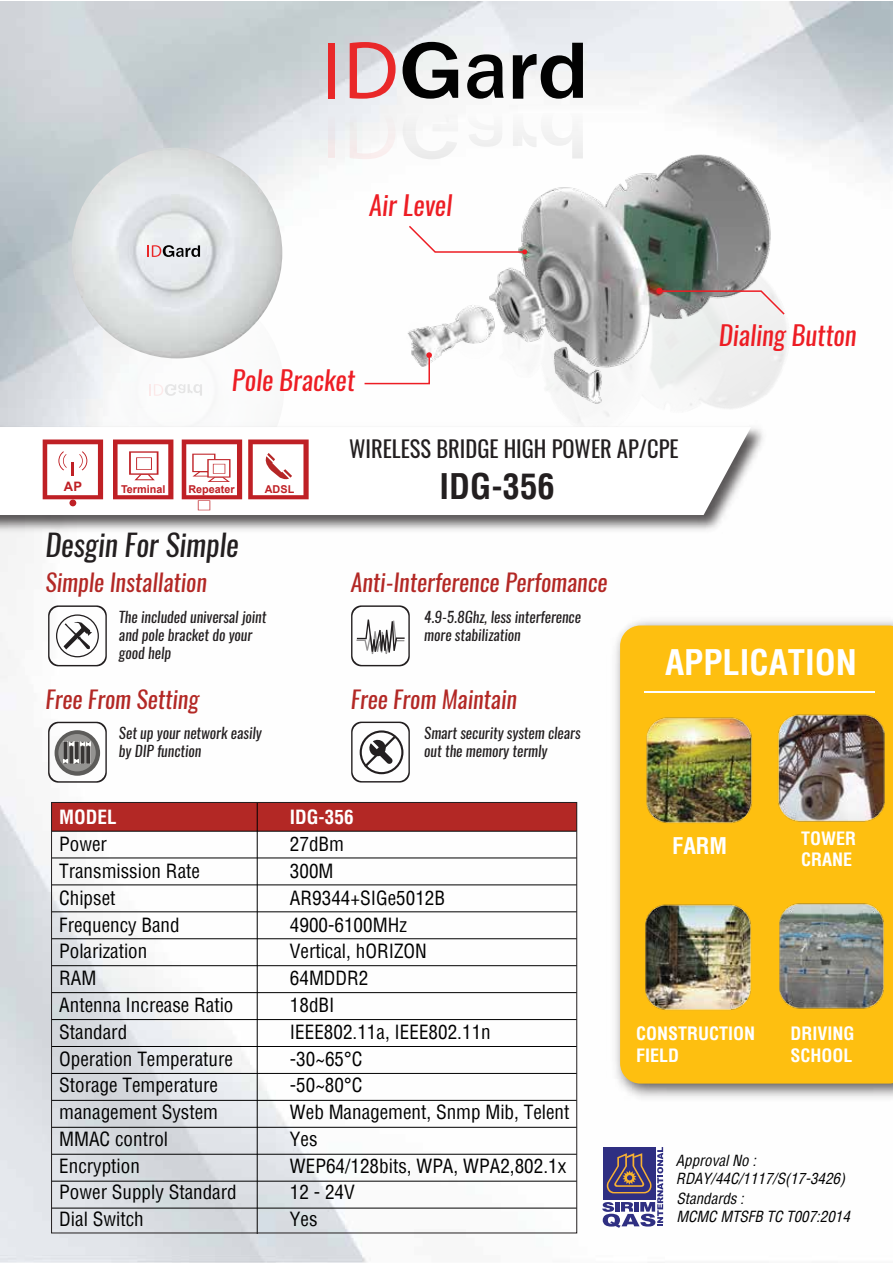
<style>
.page{position:relative;width:893px;height:1263px;background:#fff}
.page>*{position:absolute;margin:0;border:0;box-sizing:border-box;transform-origin:0 0}
.t1{font:700 condensed 34.5px "Helvetica";color:#fff}
.t2{font:700 condensed 34.5px "Helvetica";color:#231f20}
.t3{font:italic 30px "Oswald";color:#231f20}
.t4{font:italic 26.7px "Oswald";color:#ed1d24}
.t5{font:italic 24px "Oswald";color:#b32825}
.t6{font:22.5px "Oswald";color:#231f20}
.t7{font:700 condensed 22.5px "Helvetica";color:#fff}
.t8{font:condensed 19.2px "Helvetica";color:#010101}
.t9{font:700 condensed 19.2px "Helvetica";color:#fff}
.t10{font:700 condensed 18px/21.6px "Helvetica";color:#fff}
.t11{font:italic 15px/18px "Oswald";color:#231f20}
.t12{font:italic condensed 15px/18px "Helvetica";color:#010101}
.t13{font:700 13.05px "Arial";color:#bf2025}
.t14{font:700 10.8px "Arial";color:#bf2025}
</style>
<div class="page">
<img style="left:0;top:2px;width:893px;height:1261px">
<img style="left:73px;top:283px;width:211px;height:210px;border-radius:105px">
<svg style="left:149px;top:384px;width:53px;height:12px"></svg>
<img style="left:365px;top:132px;width:480px;height:408px">
<img style="left:606px;top:612px;width:287px;height:494px">
<div style="left:620px;top:625px;width:273px;height:458px;background:#febf10"></div>
<div style="left:328px;top:103px;width:6px;height:55px;background:#e9e8ec"></div>
<div style="left:328px;top:43px;width:6px;height:56px;background:#e92829"></div>
<svg style="left:350px;top:42px;width:46px;height:117px"></svg>
<svg style="left:403px;top:42px;width:55px;height:99px"></svg>
<svg style="left:467px;top:54px;width:37px;height:87px"></svg>
<svg style="left:513px;top:43px;width:70px;height:98px"></svg>
<svg style="left:48px;top:605px;width:59px;height:61px"></svg>
<svg style="left:351px;top:605px;width:59px;height:61px"></svg>
<svg style="left:48px;top:722px;width:59px;height:61px"></svg>
<img style="left:0;top:421px;width:773px;height:115px">
<svg style="left:0;top:427px;width:751px;height:88px"></svg>
<svg style="left:351px;top:722px;width:59px;height:60px"></svg>
<div style="left:69px;top:499px;width:7px;height:7px;background:#bf2025;border-radius:50%"></div>
<svg style="left:43px;top:439px;width:60px;height:60px"></svg>
<svg style="left:113px;top:439px;width:60px;height:60px"></svg>
<svg style="left:182px;top:439px;width:60px;height:71px"></svg>
<svg style="left:248px;top:439px;width:61px;height:60px"></svg>
<svg style="left:602px;top:1147px;width:61px;height:81px"></svg>
<div style="left:52px;top:802px;width:525px;height:29px;background:#b32825"></div>
<hr style="left:257px;top:802px;width:1px;height:432px;background:#010101">
<hr style="left:52px;top:831px;width:525px;height:1px;background:#010101">
<hr style="left:52px;top:857px;width:525px;height:1px;background:#010101">
<hr style="left:52px;top:884px;width:525px;height:1px;background:#010101">
<hr style="left:52px;top:911px;width:525px;height:1px;background:#010101">
<hr style="left:52px;top:938px;width:525px;height:1px;background:#010101">
<hr style="left:52px;top:965px;width:525px;height:1px;background:#010101">
<hr style="left:52px;top:992px;width:525px;height:1px;background:#010101">
<hr style="left:52px;top:1019px;width:525px;height:1px;background:#010101">
<hr style="left:52px;top:1046px;width:525px;height:1px;background:#010101">
<hr style="left:52px;top:1073px;width:525px;height:1px;background:#010101">
<hr style="left:52px;top:1100px;width:525px;height:1px;background:#010101">
<hr style="left:52px;top:1127px;width:525px;height:1px;background:#010101">
<hr style="left:52px;top:1154px;width:525px;height:1px;background:#010101">
<hr style="left:52px;top:1181px;width:525px;height:1px;background:#010101">
<hr style="left:52px;top:1208px;width:525px;height:1px;background:#010101">
<img style="left:71px;top:148px;width:211px;height:210px;border-radius:105px">
<svg style="left:147px;top:245px;width:53px;height:12px"></svg>
<img style="left:392px;top:141px;width:407px;height:268px">
<svg style="left:656px;top:287px;width:130px;height:29px"></svg>
<svg style="left:363px;top:352px;width:69px;height:33px"></svg>
<svg style="left:407px;top:224px;width:120px;height:30px"></svg>
<img style="left:644px;top:897px;width:111px;height:118px">
<img style="left:777px;top:897px;width:112px;height:118px">
<img style="left:771px;top:708px;width:117px;height:120px">
<img style="left:643px;top:710px;width:114px;height:119px">
<hr style="left:644px;top:692px;width:230px;height:1px;background:#fff">
<h3 class="t4" style="left:369px;top:187px;width:85px">Air Level</h3>
<h3 class="t4" style="left:232px;top:361px;width:124px">Pole Bracket</h3>
<p class="t13" style="left:64px;top:477px;width:20px">AP</p>
<p class="t14" style="left:121px;top:482px;width:46px">Terminal</p>
<p class="t14" style="left:188px;top:482px;width:48px">Repeater</p>
<p class="t14" style="left:265px;top:482px;width:31px">ADSL</p>
<p class="t6" style="left:349px;top:434px;width:331px">WIRELESS BRIDGE HIGH POWER AP/CPE</p>
<h1 class="t2" style="left:440px;top:464px;width:116px">IDG-356</h1>
<h3 class="t4" style="left:719px;top:316px;width:139px">Dialing Button</h3>
<h2 class="t3" style="left:45px;top:524px;width:195px">Desgin For Simple</h2>
<p class="t5" style="left:45px;top:566px;width:163px">Simple Installation</p>
<p class="t11" style="left:119px;top:608px;width:149px">The included universal joint and pole bracket do your good help</p>
<p class="t5" style="left:45px;top:682px;width:155px">Free From Setting</p>
<p class="t11" style="left:119px;top:724px;width:144px">Set up your network easily by DIP function</p>
<p class="t5" style="left:351px;top:566px;width:258px">Anti-Interference Perfomance</p>
<p class="t11" style="left:424px;top:608px;width:158px">4.9-5.8Ghz, less interference more stabilization</p>
<p class="t5" style="left:351px;top:682px;width:168px">Free From Maintain</p>
<p class="t11" style="left:424px;top:724px;width:158px">Smart security system clears out the memory termly</p>
<p class="t9" style="left:59px;top:805px;width:59px">MODEL</p>
<p class="t9" style="left:290px;top:805px;width:65px">IDG-356</p>
<p class="t8" style="left:59px;top:832px;width:49px">Power</p>
<p class="t8" style="left:290px;top:832px;width:56px">27dBm</p>
<p class="t8" style="left:59px;top:858px;width:142px">Transmission Rate</p>
<p class="t8" style="left:290px;top:858px;width:45px">300M</p>
<p class="t8" style="left:59px;top:885px;width:58px">Chipset</p>
<p class="t8" style="left:290px;top:885px;width:157px">AR9344+SIGe5012B</p>
<p class="t8" style="left:59px;top:912px;width:122px">Frequency Band</p>
<p class="t8" style="left:290px;top:912px;width:118px">4900-6100MHz</p>
<p class="t8" style="left:59px;top:939px;width:90px">Polarization</p>
<p class="t8" style="left:290px;top:939px;width:139px">Vertical, hORIZON</p>
<p class="t8" style="left:59px;top:966px;width:39px">RAM</p>
<p class="t8" style="left:290px;top:966px;width:80px">64MDDR2</p>
<p class="t8" style="left:59px;top:992px;width:176px">Antenna Increase Ratio</p>
<p class="t8" style="left:290px;top:992px;width:46px">18dBI</p>
<p class="t8" style="left:59px;top:1019px;width:70px">Standard</p>
<p class="t8" style="left:290px;top:1019px;width:202px">IEEE802.11a, IEEE802.11n</p>
<p class="t8" style="left:59px;top:1046px;width:175px">Operation Temperature</p>
<p class="t8" style="left:290px;top:1046px;width:74px">-30~65°C</p>
<p class="t8" style="left:59px;top:1073px;width:160px">Storage Temperature</p>
<p class="t8" style="left:290px;top:1073px;width:74px">-50~80°C</p>
<p class="t8" style="left:59px;top:1100px;width:160px">management System</p>
<p class="t8" style="left:290px;top:1100px;width:281px">Web Management, Snmp Mib, Telent</p>
<p class="t8" style="left:59px;top:1126px;width:110px">MMAC control</p>
<p class="t8" style="left:290px;top:1126px;width:29px">Yes</p>
<p class="t8" style="left:59px;top:1153px;width:82px">Encryption</p>
<p class="t8" style="left:290px;top:1153px;width:278px">WEP64/128bits, WPA, WPA2,802.1x</p>
<p class="t8" style="left:59px;top:1180px;width:179px">Power Supply Standard</p>
<p class="t8" style="left:290px;top:1180px;width:66px">12 - 24V</p>
<p class="t8" style="left:59px;top:1207px;width:86px">Dial Switch</p>
<p class="t8" style="left:290px;top:1207px;width:29px">Yes</p>
<h1 class="t1" style="left:665px;top:639px;width:193px">APPLICATION</h1>
<p class="t7" style="left:672px;top:830px;width:57px">FARM</p>
<p class="t10" style="left:801px;top:827px;width:56px">TOWER<br>CRANE</p>
<p class="t10" style="left:636px;top:1023px;width:121px">CONSTRUCTION<br>FIELD</p>
<p class="t10" style="left:791px;top:1023px;width:66px">DRIVING<br>SCHOOL</p>
<p class="t12" style="left:676px;top:1151px;width:171px">Approval No :<br>RDAY/44C/1117/S(17-3426)</p>
<p class="t12" style="left:677px;top:1189px;width:175px">Standards :<br>MCMC MTSFB TC T007:2014</p>
</div>
